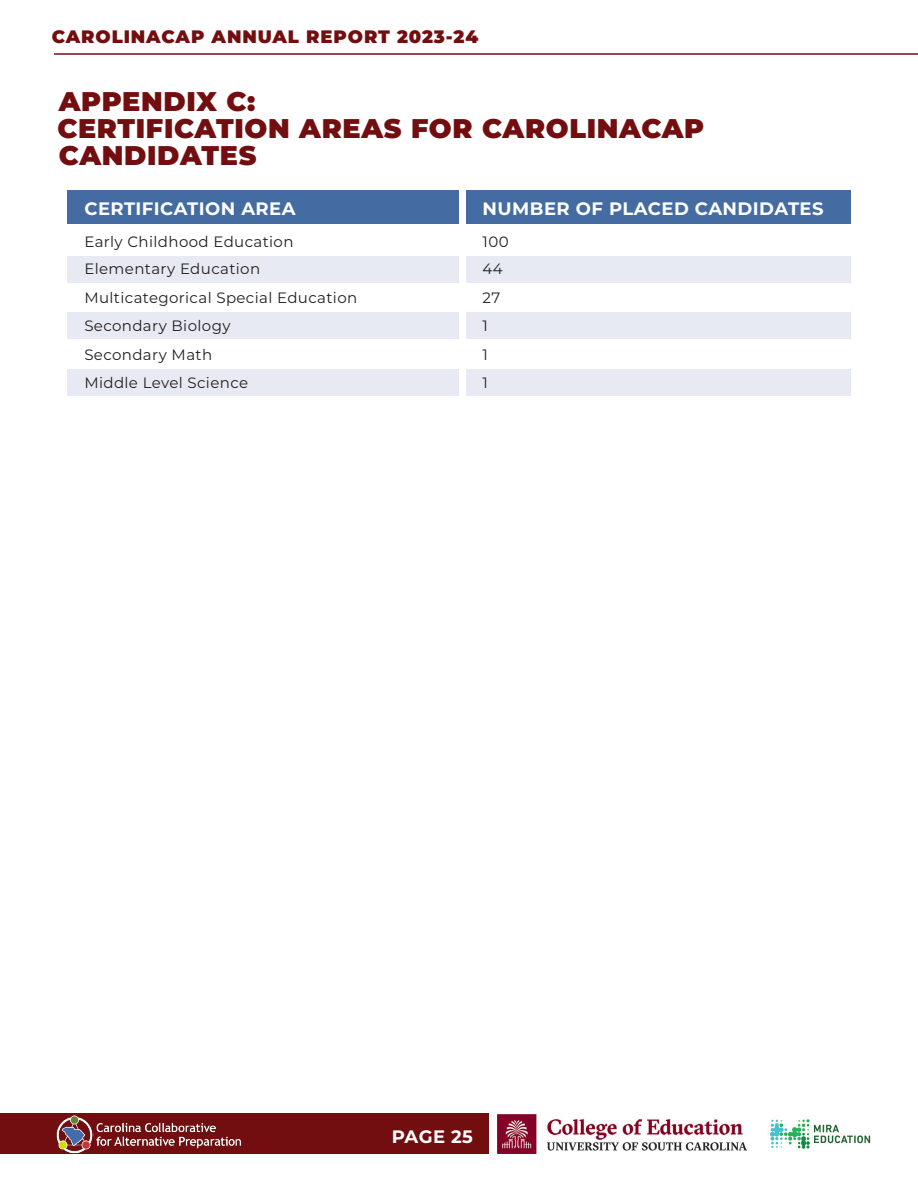
<style>
.page{position:relative;width:918px;height:1188px;background:#fff}
.page>*{position:absolute;margin:0;border:0;box-sizing:border-box;transform-origin:0 0}
.Section_Heading{font:900 27px/27px "Montserrat";letter-spacing:.025em;color:#730e10}
.Table_Header{font:700 18px "Montserrat";letter-spacing:.025em;color:#fff}
.t1{font:900 18px "Montserrat";letter-spacing:.05em;color:#730e10}
.Table_Content{font:15px "Montserrat";letter-spacing:.025em;color:#231f20}
</style>
<div class="page">
<hr style="left:54px;top:53px;width:864px;height:2px;background:#730e10">
<div style="left:0;top:1114px;width:489px;height:40px;background:#730e10"></div>
<img style="left:497px;top:1114px;width:250px;height:40px">
<img style="left:54px;top:1113px;width:39px;height:41px">
<img style="left:93px;top:1122px;width:148px;height:27px">
<img style="left:770px;top:1119px;width:101px;height:30px">
<div style="left:466px;top:256px;width:384px;height:28px;background:#e8eaf3"></div>
<div style="left:68px;top:256px;width:391px;height:28px;background:#e8eaf3"></div>
<div style="left:68px;top:190px;width:391px;height:34px;background:#446ca2"></div>
<div style="left:466px;top:190px;width:384px;height:34px;background:#446ca2"></div>
<div style="left:466px;top:312px;width:384px;height:27px;background:#e8eaf3"></div>
<div style="left:68px;top:312px;width:391px;height:27px;background:#e8eaf3"></div>
<div style="left:466px;top:369px;width:384px;height:27px;background:#e8eaf3"></div>
<div style="left:68px;top:369px;width:391px;height:27px;background:#e8eaf3"></div>
<p class="t1" style="left:52px;top:23px;width:428px">CAROLINACAP ANNUAL REPORT 2023-24</p>
<p class="Section_Heading" style="left:57px;top:86px;width:649px">APPENDIX C:<br>CERTIFICATION AREAS FOR CAROLINACAP<br>CANDIDATES</p>
<p class="Table_Header" style="left:84px;top:195px;width:213px">CERTIFICATION AREA</p>
<p class="Table_Header" style="left:483px;top:195px;width:342px">NUMBER OF PLACED CANDIDATES</p>
<p class="Table_Content" style="left:84px;top:232px;width:211px">Early Childhood Education</p>
<p class="Table_Content" style="left:483px;top:232px;width:28px">100</p>
<p class="Table_Content" style="left:84px;top:259px;width:177px">Elementary Education</p>
<p class="Table_Content" style="left:483px;top:259px;width:22px">44</p>
<p class="Table_Content" style="left:84px;top:287px;width:274px">Multicategorical Special Education</p>
<p class="Table_Content" style="left:483px;top:287px;width:19px">27</p>
<p class="Table_Content" style="left:84px;top:316px;width:148px">Secondary Biology</p>
<p class="Table_Content" style="left:483px;top:316px;width:7px">1</p>
<p class="Table_Content" style="left:84px;top:344px;width:129px">Secondary Math</p>
<p class="Table_Content" style="left:483px;top:344px;width:7px">1</p>
<p class="Table_Content" style="left:84px;top:373px;width:165px">Middle Level Science</p>
<p class="Table_Content" style="left:483px;top:373px;width:7px">1</p>
<p class="Table_Header" style="left:392px;top:1123px;width:83px">PAGE 25</p>
</div>
